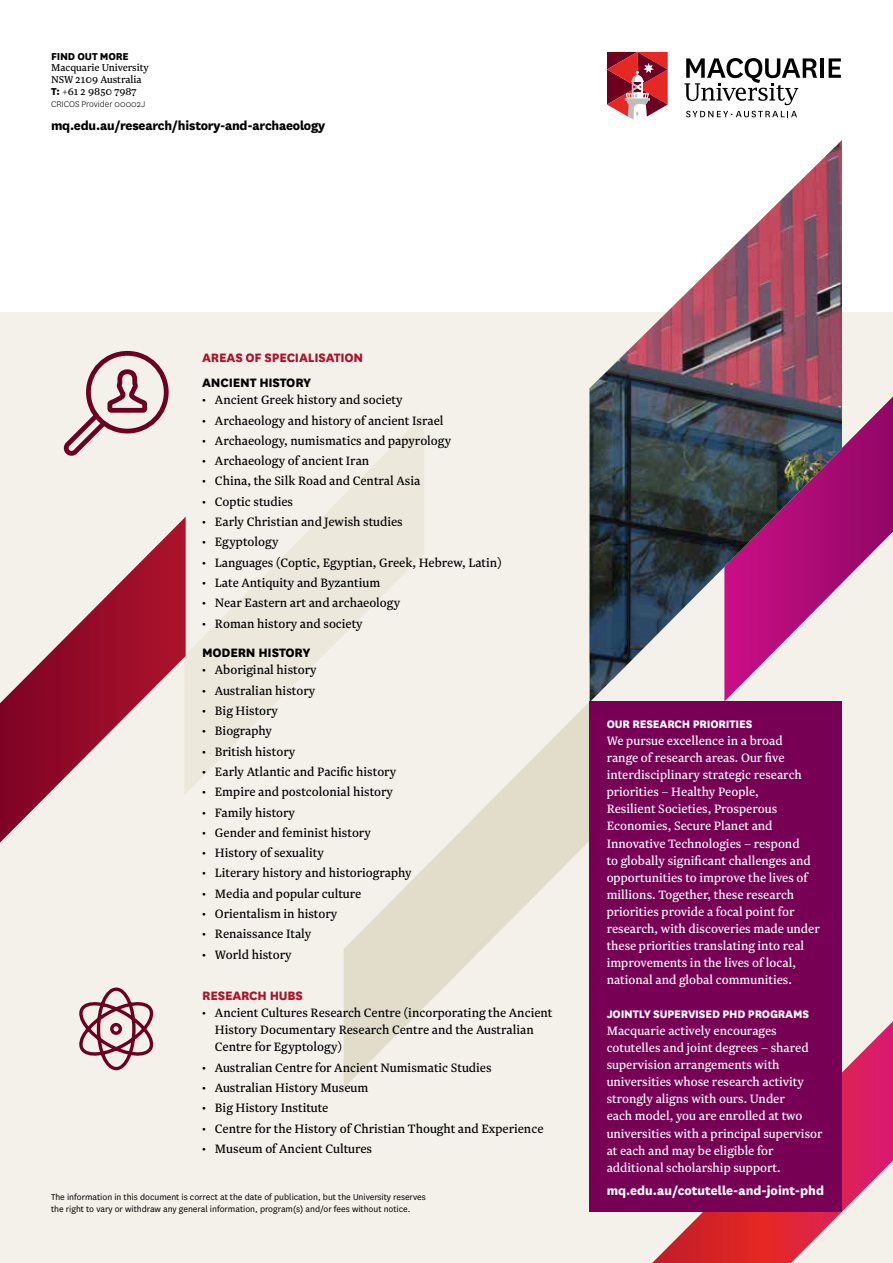
<style>
.page{position:relative;width:893px;height:1263px;background:#fff}
.page>*{position:absolute;margin:0;border:0;box-sizing:border-box;transform-origin:0 0}
.t1{font:14.25px/17.1px "Newzald";color:#000}
.t2{font:14.25px/17.1px "Newzald";color:#fff}
.t3{font:800 14.25px "National";letter-spacing:-.015em;color:#000}
.t4{font:800 14.25px "National";letter-spacing:-.015em;color:#ae132a}
.t5{font:800 14.25px "National";color:#fff}
.t6{font:800 12.75px "National";letter-spacing:-.015em;color:#fff}
.t7{font:11.7px/11.7px "Newzald";color:#000}
.t8{font:800 11.7px "National";letter-spacing:-.015em;color:#000}
.t9{font:9.75px/11.7px "National";color:#000}
.t10{font:300 9.75px "National";color:#000}
.s1{font-family:"National";font-weight:800}
</style>
<div class="page">
<hr style="left:820px;top:58px;width:4px;height:20px;background:#000">
<svg style="left:829px;top:58px;width:12px;height:20px"></svg>
<svg style="left:607px;top:52px;width:61px;height:68px"></svg>
<svg style="left:684px;top:58px;width:133px;height:47px"></svg>
<svg style="left:686px;top:111px;width:111px;height:6px"></svg>
<div style="left:0;top:313px;width:893px;height:950px;background:#f4f1ea"></div>
<svg style="left:842px;top:396px;width:51px;height:187px"></svg>
<svg style="left:344px;top:701px;width:246px;height:387px"></svg>
<svg style="left:185px;top:415px;width:239px;height:380px"></svg>
<img style="left:590px;top:140px;width:252px;height:561px">
<div style="left:86px;top:351px;width:83px;height:82px;border:5px solid #6d0020;border-radius:50%"></div>
<svg style="left:63px;top:367px;width:87px;height:89px"></svg>
<svg style="left:0;top:517px;width:186px;height:325px"></svg>
<svg style="left:79px;top:987px;width:75px;height:84px"></svg>
<svg style="left:652px;top:1021px;width:241px;height:242px"></svg>
<div style="left:590px;top:701px;width:252px;height:511px;background:#705"></div>
<p class="t8" style="left:51px;top:48px;width:79px">FIND OUT MORE</p>
<p class="t7" style="left:51px;top:62px;width:99px">Macquarie University<br>NSW 2109 Australia<br><span class="s1">T:</span> +61 2 9850 7987</p>
<p class="t10" style="left:51px;top:98px;width:96px">CRICOS Provider 00002J</p>
<p class="t3" style="left:51px;top:115px;width:276px">mq.edu.au/research/history-and-archaeology</p>
<p class="t4" style="left:202px;top:347px;width:163px">AREAS OF SPECIALISATION</p>
<p class="t3" style="left:202px;top:372px;width:111px">ANCIENT HISTORY</p>
<p class="t1" style="left:202px;top:391px;width:202px">• Ancient Greek history and society</p>
<p class="t1" style="left:202px;top:411px;width:243px">• Archaeology and history of ancient Israel</p>
<p class="t1" style="left:202px;top:432px;width:251px">• Archaeology, numismatics and papyrology</p>
<p class="t1" style="left:202px;top:452px;width:169px">• Archaeology of ancient Iran</p>
<p class="t1" style="left:202px;top:472px;width:220px">• China, the Silk Road and Central Asia</p>
<p class="t1" style="left:202px;top:493px;width:92px">• Coptic studies</p>
<p class="t1" style="left:202px;top:513px;width:202px">• Early Christian and Jewish studies</p>
<p class="t1" style="left:202px;top:533px;width:78px">• Egyptology</p>
<p class="t1" style="left:202px;top:554px;width:301px">• Languages (Coptic, Egyptian, Greek, Hebrew, Latin)</p>
<p class="t1" style="left:202px;top:574px;width:180px">• Late Antiquity and Byzantium</p>
<p class="t1" style="left:202px;top:594px;width:200px">• Near Eastern art and archaeology</p>
<p class="t1" style="left:202px;top:614px;width:162px">• Roman history and society</p>
<p class="t3" style="left:202px;top:643px;width:110px">MODERN HISTORY</p>
<p class="t1" style="left:202px;top:661px;width:116px">• Aboriginal history</p>
<p class="t1" style="left:202px;top:682px;width:115px">• Australian history</p>
<p class="t1" style="left:202px;top:702px;width:77px">• Big History</p>
<p class="t1" style="left:202px;top:722px;width:71px">• Biography</p>
<p class="t1" style="left:202px;top:743px;width:95px">• British history</p>
<p class="t1" style="left:202px;top:763px;width:196px">• Early Atlantic and Pacific history</p>
<p class="t1" style="left:202px;top:783px;width:192px">• Empire and postcolonial history</p>
<p class="t1" style="left:202px;top:803px;width:95px">• Family history</p>
<p class="t1" style="left:202px;top:824px;width:170px">• Gender and feminist history</p>
<p class="t1" style="left:202px;top:844px;width:123px">• History of sexuality</p>
<p class="t1" style="left:202px;top:864px;width:211px">• Literary history and historiography</p>
<p class="t1" style="left:202px;top:885px;width:161px">• Media and popular culture</p>
<p class="t1" style="left:202px;top:905px;width:137px">• Orientalism in history</p>
<p class="t1" style="left:202px;top:925px;width:111px">• Renaissance Italy</p>
<p class="t1" style="left:202px;top:945px;width:91px">• World history</p>
<p class="t4" style="left:202px;top:985px;width:102px">RESEARCH HUBS</p>
<p class="t1" style="left:215px;top:1004px;width:339px;text-indent:-13px">• Ancient Cultures Research Centre (incorporating the Ancient<br>History Documentary Research Centre and the Australian<br>Centre for Egyptology)</p>
<p class="t1" style="left:202px;top:1059px;width:291px">• Australian Centre for Ancient Numismatic Studies</p>
<p class="t1" style="left:202px;top:1079px;width:168px">• Australian History Museum</p>
<p class="t1" style="left:202px;top:1099px;width:128px">• Big History Institute</p>
<p class="t1" style="left:202px;top:1119px;width:343px">• Centre for the History of Christian Thought and Experience</p>
<p class="t1" style="left:202px;top:1140px;width:171px">• Museum of Ancient Cultures</p>
<p class="t9" style="left:51px;top:1191px;width:376px">The information in this document is correct at the date of publication, but the University reserves the right to vary or withdraw any general information, program(s) and/or fees without notice.</p>
<p class="t6" style="left:607px;top:715px;width:147px">OUR RESEARCH PRIORITIES</p>
<p class="t2" style="left:607px;top:732px;width:215px">We pursue excellence in a broad<br>range of research areas. Our five interdisciplinary strategic research priorities – Healthy People,<br>Resilient Societies, Prosperous Economies, Secure Planet and Innovative Technologies – respond<br>to globally significant challenges and opportunities to improve the lives of millions. Together, these research priorities provide a focal point for research, with discoveries made under these priorities translating into real improvements in the lives of local, national and global communities.</p>
<p class="t6" style="left:607px;top:1005px;width:204px">JOINTLY SUPERVISED PHD PROGRAMS</p>
<p class="t2" style="left:607px;top:1022px;width:217px">Macquarie actively encourages cotutelles and joint degrees – shared supervision arrangements with universities whose research activity strongly aligns with ours. Under<br>each model, you are enrolled at two universities with a principal supervisor at each and may be eligible for additional scholarship support.</p>
<p class="t5" style="left:607px;top:1180px;width:219px">mq.edu.au/cotutelle-and-joint-phd</p>
</div>
